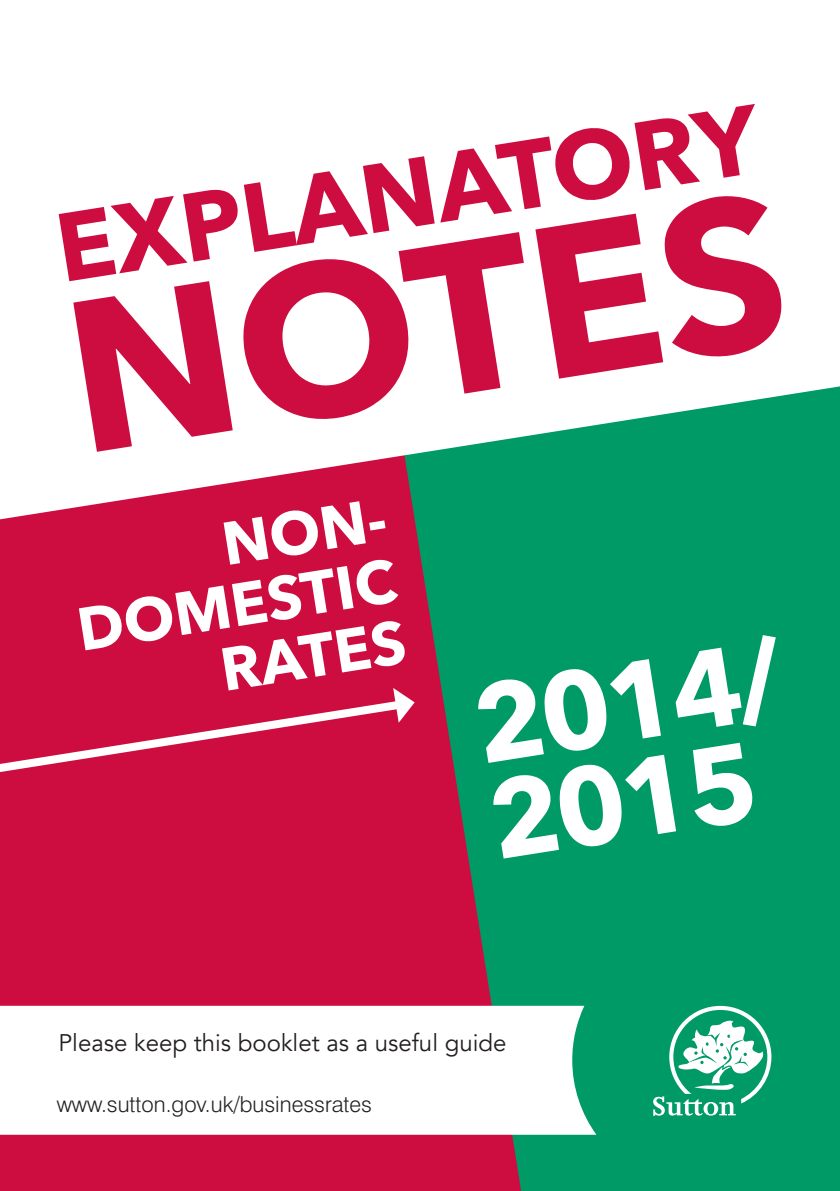
<style>
.page{position:relative;width:840px;height:1191px;background:#fff}
.page>*{position:absolute;margin:0;border:0;box-sizing:border-box;transform-origin:0 0}
.t1{font:700 213.2px "Avenir Next";color:#cd0d40}
.t2{font:700 109.4px/96.8px "Avenir Next";color:#fff}
.t3{font:700 96px "Avenir Next";color:#cd0d40}
.t4{font:700 60px/62px "Avenir Next";color:#fff;text-align:right}
.t5{font:24px "Avenir";color:#231f20}
.t6{font:300 22px "Swiss 721 BT";color:#231f20}
</style>
<div class="page">
<div style="left:521px;top:519px;width:318px;height:672px;background:#009a67"></div>
<svg style="left:0;top:519px;width:521px;height:672px;background:#b02045"></svg>
<svg style="left:2px;top:386px;width:837px;height:133px"></svg>
<svg style="left:0;top:1005px;width:596px;height:129px"></svg>
<svg style="left:652px;top:1006px;width:119px;height:109px"></svg>
<svg style="left:0;top:688px;width:414px;height:103px;background:#d1204f"></svg>
<h3 class="t3" style="left:48px;top:191px;width:711px;rotate:-9deg">EXPLANATORY</h3>
<h1 class="t1" style="left:49px;top:251px;width:724px;rotate:-9deg">NOTES</h1>
<h3 class="t4" style="left:63px;top:538px;width:334px;rotate:-9deg">NON-<br>DOMESTIC<br>RATES</h3>
<h2 class="t2" style="left:467px;top:677px;width:312px;rotate:-9deg">2014/<br>2015</h2>
<p class="t5" style="left:58px;top:1028px;width:449px">Please keep this booklet as a useful guide</p>
<p class="t6" style="left:57px;top:1091px;width:316px">www.sutton.gov.uk/businessrates</p>
</div>
